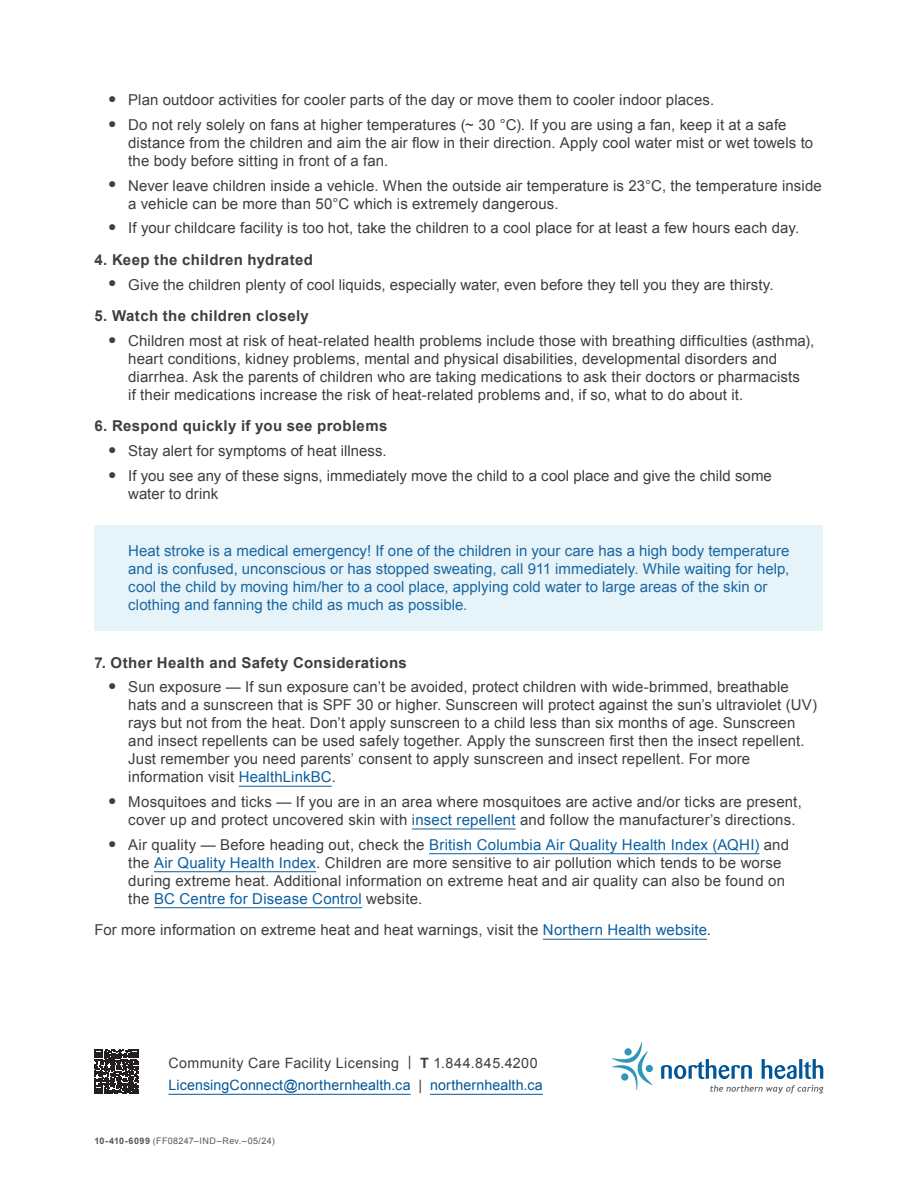
<style>
.page{position:relative;width:918px;height:1188px;background:#fff}
.page>*{position:absolute;margin:0;border:0;box-sizing:border-box;transform-origin:0 0}
.Body_Copy_-_10_12pt{font:15px/18px "Arial";letter-spacing:.01em;color:#3e3e3f}
.Body_Copy_-_10_12pt-2{font:15px/18px "Arial";color:#1a67a3}
.Numbered_Subhead_10_12pt{font:700 15px "Arial";letter-spacing:.025em;color:#3e3e3f}
.Bullets_-_1st_level_10_12pt{font:14.25px/22.5px "Arial";letter-spacing:.015em;color:#005699}
.body_copy_-_10_13_regular{font:9px "Arial";letter-spacing:.03em;color:#57585a}
.s1{font-size:13.8px}
.s2{color:#0b5fa0}
.s3{color:#3e3e3f}
.s4{font-weight:700;color:#3e3e3f}
.s5{font-weight:700}
</style>
<div class="page">
<div style="left:94px;top:525px;width:730px;height:106px;background:#e6f4f9"></div>
<svg style="left:94px;top:1049px;width:45px;height:45px"></svg>
<hr style="left:168px;top:1094px;width:243px;height:1px;background:#005699">
<hr style="left:430px;top:1094px;width:113px;height:1px;background:#005699">
<svg style="left:661px;top:1059px;width:91px;height:20px"></svg>
<svg style="left:762px;top:1059px;width:35px;height:20px"></svg>
<hr style="left:799px;top:1059px;width:3px;height:20px;background:#015698">
<svg style="left:804px;top:1059px;width:19px;height:20px"></svg>
<svg style="left:612px;top:1042px;width:40px;height:48px"></svg>
<svg style="left:710px;top:1085px;width:114px;height:9px"></svg>
<hr style="left:239px;top:786px;width:93px;height:1px;background:#0b5fa0">
<hr style="left:412px;top:829px;width:104px;height:1px;background:#0b5fa0">
<hr style="left:429px;top:853px;width:330px;height:1px;background:#0b5fa0">
<hr style="left:154px;top:871px;width:162px;height:1px;background:#0b5fa0">
<hr style="left:154px;top:907px;width:208px;height:1px;background:#0b5fa0">
<hr style="left:543px;top:939px;width:164px;height:1px;background:#0b5fa0">
<p class="Body_Copy_-_10_12pt" style="left:108px;top:91px;width:608px"><span class="s1">●</span> Plan outdoor activities for cooler parts of the day or move them to cooler indoor places.</p>
<p class="Body_Copy_-_10_12pt" style="left:128px;top:116px;width:686px;text-indent:-20px"><span class="s1">●</span> Do not rely solely on fans at higher temperatures (~ 30 °C). If you are using a fan, keep it at a safe distance from the children and aim the air flow in their direction. Apply cool water mist or wet towels to the body before sitting in front of a fan.</p>
<p class="Body_Copy_-_10_12pt" style="left:128px;top:177px;width:695px;text-indent:-20px"><span class="s1">●</span> Never leave children inside a vehicle. When the outside air temperature is 23°C, the temperature inside a vehicle can be more than 50°C which is extremely dangerous.</p>
<p class="Body_Copy_-_10_12pt" style="left:108px;top:219px;width:693px"><span class="s1">●</span> If your childcare facility is too hot, take the children to a cool place for at least a few hours each day.</p>
<p class="Numbered_Subhead_10_12pt" style="left:94px;top:251px;width:220px">4. Keep the children hydrated</p>
<p class="Body_Copy_-_10_12pt" style="left:108px;top:276px;width:667px"><span class="s1">●</span> Give the children plenty of cool liquids, especially water, even before they tell you they are thirsty.</p>
<p class="Numbered_Subhead_10_12pt" style="left:94px;top:307px;width:216px">5. Watch the children closely</p>
<p class="Body_Copy_-_10_12pt" style="left:128px;top:332px;width:688px;text-indent:-20px"><span class="s1">●</span> Children most at risk of heat-related health problems include those with breathing difficulties (asthma), heart conditions, kidney problems, mental and physical disabilities, developmental disorders and diarrhea. Ask the parents of children who are taking medications to ask their doctors or pharmacists<br>if their medications increase the risk of heat-related problems and, if so, what to do about it.</p>
<p class="Numbered_Subhead_10_12pt" style="left:94px;top:417px;width:294px">6. Respond quickly if you see problems</p>
<p class="Body_Copy_-_10_12pt" style="left:108px;top:442px;width:280px"><span class="s1">●</span> Stay alert for symptoms of heat illness.</p>
<p class="Body_Copy_-_10_12pt" style="left:128px;top:467px;width:645px;text-indent:-20px"><span class="s1">●</span> If you see any of these signs, immediately move the child to a cool place and give the child some water to drink</p>
<p class="Body_Copy_-_10_12pt-2" style="left:128px;top:542px;width:663px">Heat stroke is a medical emergency! If one of the children in your care has a high body temperature and is confused, unconscious or has stopped sweating, call 911 immediately. While waiting for help, cool the child by moving him/her to a cool place, applying cold water to large areas of the skin or clothing and fanning the child as much as possible.</p>
<p class="Numbered_Subhead_10_12pt" style="left:94px;top:654px;width:314px">7. Other Health and Safety Considerations</p>
<p class="Body_Copy_-_10_12pt" style="left:128px;top:678px;width:690px;text-indent:-20px"><span class="s1">●</span> Sun exposure — If sun exposure can’t be avoided, protect children with wide-brimmed, breathable hats and a sunscreen that is SPF 30 or higher. Sunscreen will protect against the sun’s ultraviolet (UV) rays but not from the heat. Don’t apply sunscreen to a child less than six months of age. Sunscreen and insect repellents can be used safely together. Apply the sunscreen first then the insect repellent.<br>Just remember you need parents’ consent to apply sunscreen and insect repellent. For more information visit <span class="s2">HealthLinkBC</span>.</p>
<p class="Body_Copy_-_10_12pt" style="left:128px;top:793px;width:675px;text-indent:-20px"><span class="s1">●</span> Mosquitoes and ticks — If you are in an area where mosquitoes are active and/or ticks are present, cover up and protect uncovered skin with <span class="s2">insect repellent</span> and follow the manufacturer’s directions.</p>
<p class="Body_Copy_-_10_12pt" style="left:128px;top:836px;width:662px;text-indent:-20px"><span class="s1">●</span> Air quality — Before heading out, check the <span class="s2">British Columbia Air Quality Health Index (AQHI)</span> and the <span class="s2">Air Quality Health Index</span>. Children are more sensitive to air pollution which tends to be worse during extreme heat. Additional information on extreme heat and air quality can also be found on the <span class="s2">BC Centre for Disease Control</span> website.</p>
<p class="Body_Copy_-_10_12pt" style="left:94px;top:921px;width:618px">For more information on extreme heat and heat warnings, visit the <span class="s2">Northern Health website</span>.</p>
<p class="Bullets_-_1st_level_10_12pt" style="left:168px;top:1052px;width:376px"><span class="s3">Community Care Facility Licensing |</span> <span class="s4">T</span> <span class="s3">1.844.845.4200<br></span>LicensingConnect@northernhealth.ca <span class="s3">|</span> northernhealth.ca</p>
<p class="body_copy_-_10_13_regular" style="left:94px;top:1135px;width:182px"><span class="s5">10-410-6099</span> (FF08247–IND–Rev.–05/24)</p>
</div>
